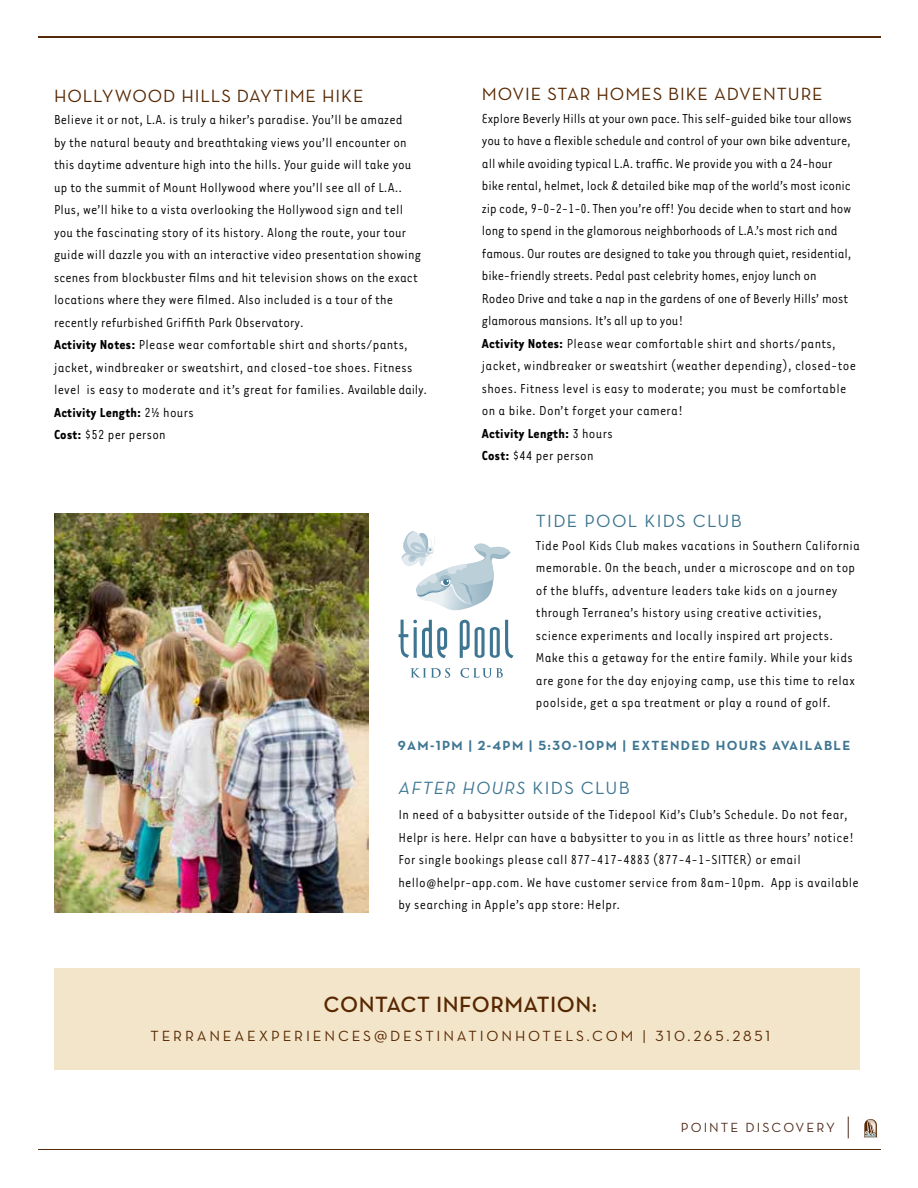
<style>
.page{position:relative;width:918px;height:1188px;background:#fff}
.page>*{position:absolute;margin:0;border:0;box-sizing:border-box;transform-origin:0 0}
.t1{font:600 22.5px "Neutraface Text";letter-spacing:.02em;color:#572700}
.t2{font:18px "Neutraface Text";letter-spacing:.05em;color:#572700}
.t3{font:italic 18px "Neutraface Text";letter-spacing:.075em;color:#3e7692}
.t4{font:18px "Neutraface Text";letter-spacing:.075em;color:#3e7692}
.t5{font:15px/22.5px "Tarzana Narrow";letter-spacing:.01em;color:#000}
.t6{font:15px "Neutraface Text";letter-spacing:.19em;color:#572700}
.t7{font:700 13.5px "Neutraface Text";letter-spacing:.1em;color:#3e7692}
.t8{font:13.5px "Neutraface Text";letter-spacing:.15em;color:#512c1d}
.s1{font-weight:700}
.s2{font-style:normal}
</style>
<div class="page">
<hr style="left:38px;top:1150px;width:843px;height:1px;background:#542a0d">
<svg style="left:848px;top:1117px;width:1px;height:21px"></svg>
<svg style="left:864px;top:1119px;width:13px;height:18px"></svg>
<hr style="left:38px;top:37px;width:843px;height:1px;background:#542a0d">
<div style="left:54px;top:969px;width:806px;height:101px;background:#f3e5ca"></div>
<img style="left:54px;top:513px;width:314px;height:400px">
<svg style="left:410px;top:668px;width:40px;height:10px"></svg>
<svg style="left:460px;top:668px;width:43px;height:10px"></svg>
<svg style="left:399px;top:531px;width:115px;height:127px"></svg>
<p class="t2" style="left:54px;top:85px;width:311px">HOLLYWOOD HILLS DAYTIME HIKE</p>
<p class="t5" style="left:54px;top:108px;width:375px">Believe it or not, L.A. is truly a hiker’s paradise. You’ll be amazed<br>by the natural beauty and breathtaking views you’ll encounter on this daytime adventure high into the hills. Your guide will take you up to the summit of Mount Hollywood where you’ll see all of L.A..<br>Plus, we’ll hike to a vista overlooking the Hollywood sign and tell<br>you the fascinating story of its history. Along the route, your tour guide will dazzle you with an interactive video presentation showing scenes from blockbuster films and hit television shows on the exact locations where they were filmed. Also included is a tour of the recently refurbished Griffith Park Observatory.<br><span class="s1">Activity Notes:</span> Please wear comfortable shirt and shorts/pants, jacket, windbreaker or sweatshirt, and closed-toe shoes. Fitness level is easy to moderate and it’s great for families. Available daily.<br><span class="s1">Activity Length:</span> 2½ hours<br><span class="s1">Cost:</span> $52 per person</p>
<p class="t2" style="left:482px;top:83px;width:342px">MOVIE STAR HOMES BIKE ADVENTURE</p>
<p class="t5" style="left:482px;top:107px;width:376px">Explore Beverly Hills at your own pace. This self-guided bike tour allows you to have a flexible schedule and control of your own bike adventure, all while avoiding typical L.A. traffic. We provide you with a 24-hour bike rental, helmet, lock &amp; detailed bike map of the world’s most iconic zip code, 9-0-2-1-0. Then you’re off! You decide when to start and how long to spend in the glamorous neighborhoods of L.A.’s most rich and famous. Our routes are designed to take you through quiet, residential, bike-friendly streets. Pedal past celebrity homes, enjoy lunch on<br>Rodeo Drive and take a nap in the gardens of one of Beverly Hills’ most glamorous mansions. It’s all up to you!<br><span class="s1">Activity Notes:</span> Please wear comfortable shirt and shorts/pants, jacket, windbreaker or sweatshirt (weather depending), closed-toe shoes. Fitness level is easy to moderate; you must be comfortable on a bike. Don’t forget your camera!<br><span class="s1">Activity Length:</span> 3 hours<br><span class="s1">Cost:</span> $44 per person</p>
<p class="t4" style="left:536px;top:510px;width:207px">TIDE POOL KIDS CLUB</p>
<p class="t5" style="left:536px;top:533px;width:326px">Tide Pool Kids Club makes vacations in Southern California memorable. On the beach, under a microscope and on top of the bluffs, adventure leaders take kids on a journey through Terranea’s history using creative activities, science experiments and locally inspired art projects.<br>Make this a getaway for the entire family. While your kids are gone for the day enjoying camp, use this time to relax poolside, get a spa treatment or play a round of golf.</p>
<p class="t7" style="left:398px;top:737px;width:454px">9AM-1PM | 2-4PM | 5:30-10PM | EXTENDED HOURS AVAILABLE</p>
<p class="t3" style="left:399px;top:776px;width:233px">AFTER HOURS <span class="s2">KIDS CLUB</span></p>
<p class="t5" style="left:399px;top:803px;width:462px">In need of a babysitter outside of the Tidepool Kid’s Club’s Schedule. Do not fear, Helpr is here. Helpr can have a babysitter to you in as little as three hours’ notice!<br>For single bookings please call 877-417-4883 (877-4-1-SITTER) or email hello@helpr-app.com. We have customer service from 8am-10pm. App is available by searching in Apple’s app store: Helpr.</p>
<h1 class="t1" style="left:324px;top:990px;width:275px">CONTACT INFORMATION:</h1>
<p class="t6" style="left:151px;top:1026px;width:621px">TERRANEAEXPERIENCES@DESTINATIONHOTELS.COM | 310.265.2851</p>
<p class="t8" style="left:681px;top:1119px;width:156px">POINTE DISCOVERY</p>
</div>
